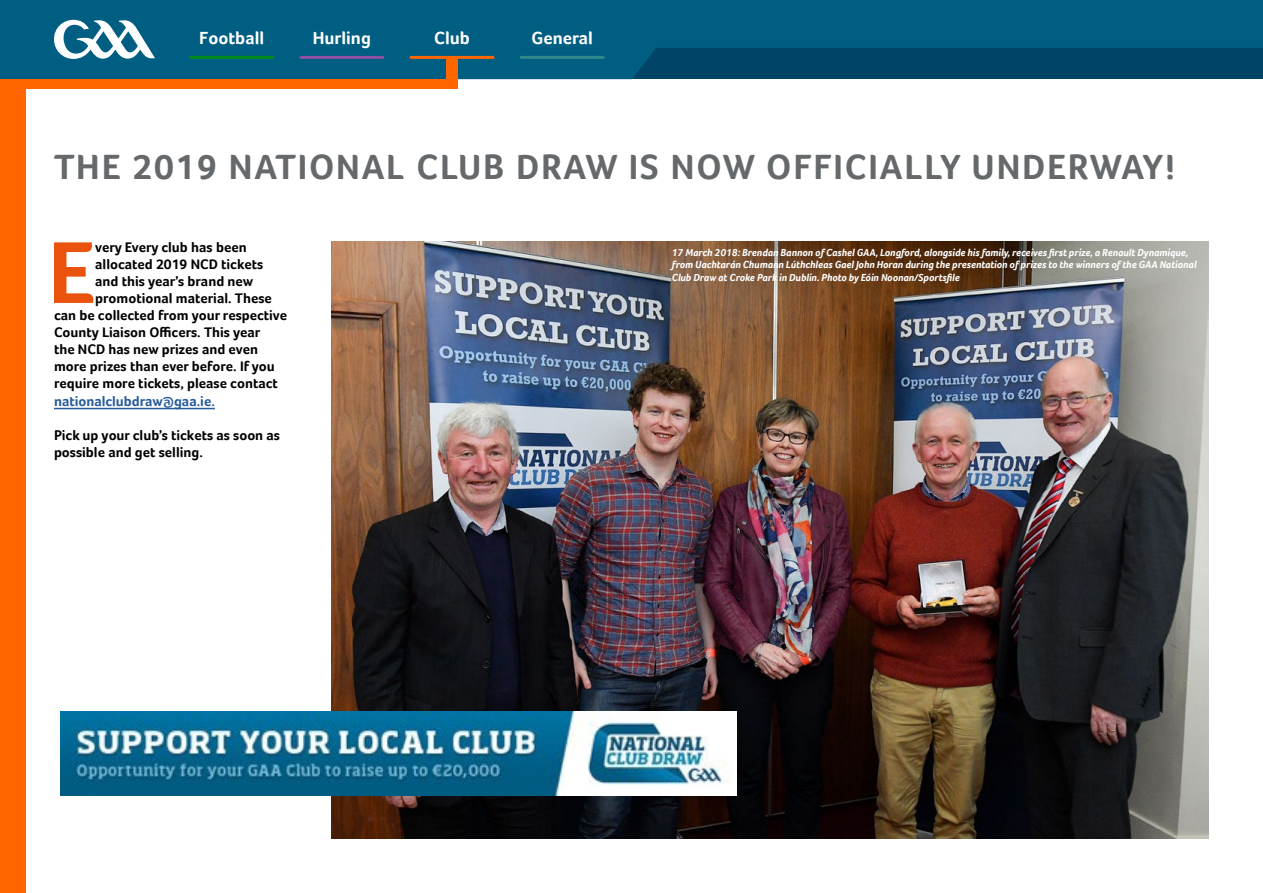
<style>
.page{position:relative;width:1263px;height:893px;background:#fff}
.page>*{position:absolute;margin:0;border:0;box-sizing:border-box;transform-origin:0 0}
.t1{font:700 90.3px "Foco";color:#e9530e}
.t2{font:700 36px "Foco";letter-spacing:.05em;color:#65696b}
.t3{font:700 18px "Foco";color:#fff}
.t4{font:700 14.25px/17.1px "Foco";color:#000}
.t5{font:700 14.25px "Foco";color:#275b9b}
.t6{font:italic 700 10.5px/12.6px "Foco";color:#fff}
</style>
<div class="page">
<svg style="left:0;top:0;width:1263px;height:79px;background:#00587c"></svg>
<hr style="left:191px;top:56px;width:82px;height:3px;background:#018b1c">
<hr style="left:301px;top:56px;width:82px;height:3px;background:#8b52a1">
<hr style="left:411px;top:56px;width:82px;height:3px;background:#f60">
<hr style="left:521px;top:56px;width:82px;height:3px;background:#318889">
<div style="left:446px;top:57px;width:12px;height:22px;background:#f60"></div>
<div style="left:0;top:79px;width:458px;height:10px;background:#f60"></div>
<div style="left:0;top:87px;width:26px;height:806px;background:#f60"></div>
<svg style="left:54px;top:20px;width:101px;height:39px"></svg>
<hr style="left:54px;top:408px;width:161px;height:1px;background:#275b9b">
<img style="left:332px;top:242px;width:877px;height:597px">
<img style="left:60px;top:711px;width:677px;height:84px">
<p class="t3" style="left:199px;top:27px;width:66px">Football</p>
<p class="t3" style="left:313px;top:27px;width:60px">Hurling</p>
<p class="t3" style="left:434px;top:27px;width:37px">Club</p>
<p class="t3" style="left:531px;top:27px;width:63px">General</p>
<h2 class="t2" style="left:54px;top:146px;width:1123px">THE 2019 NATIONAL CLUB DRAW IS NOW OFFICIALLY UNDERWAY!</h2>
<h1 class="t1" style="left:48px;top:219px;width:49px">E</h1>
<p class="t4" style="left:95px;top:238px;width:153px">very Every club has been</p>
<p class="t4" style="left:95px;top:255px;width:170px">allocated 2019 NCD tickets</p>
<p class="t4" style="left:95px;top:272px;width:160px">and this year’s brand new</p>
<p class="t4" style="left:95px;top:289px;width:178px">promotional material. These</p>
<p class="t4" style="left:54px;top:307px;width:235px">can be collected from your respective</p>
<p class="t4" style="left:54px;top:324px;width:208px">County Liaison Officers. This year</p>
<p class="t4" style="left:54px;top:341px;width:206px">the NCD has new prizes and even</p>
<p class="t4" style="left:54px;top:358px;width:222px">more prizes than ever before. If you</p>
<p class="t4" style="left:54px;top:375px;width:225px">require more tickets, please contact</p>
<p class="t5" style="left:54px;top:392px;width:162px">nationalclubdraw@gaa.ie.</p>
<p class="t4" style="left:54px;top:426px;width:228px">Pick up your club’s tickets as soon as possible and get selling.</p>
<p class="t6" style="left:672px;top:246px;width:526px">17 March 2018: Brendan Bannon of Cashel GAA, Longford, alongside his family, receives first prize, a Renault Dynamique, from Uachtarán Chumann Lúthchleas Gael John Horan during the presentation of prizes to the winners of the GAA National<br>Club Draw at Croke Park in Dublin. Photo by Eóin Noonan/Sportsfile</p>
</div>
